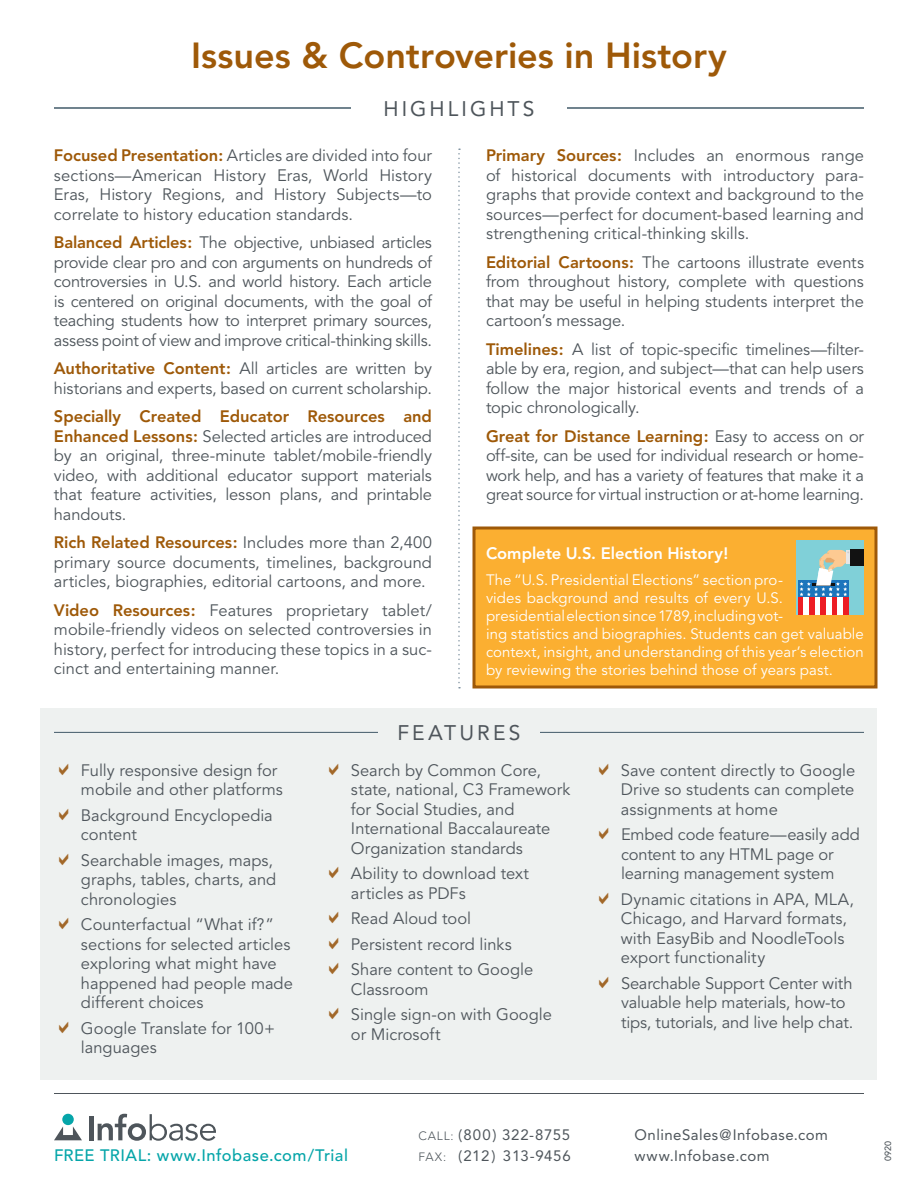
<style>
.page{position:relative;width:918px;height:1188px;background:#fff}
.page>*{position:absolute;margin:0;border:0;box-sizing:border-box;transform-origin:0 0}
.t1{font:800 36px "Avenir";color:#9e5908}
.t2{font:21px "Avenir";letter-spacing:.145em;color:#4e555b}
.t3{font:16.5px/19.5px "Avenir";color:#4e555b}
.t4{font:500 16.5px "Avenir";letter-spacing:.03em;color:#05a5a9}
.t5{font:800 16.5px "Avenir";letter-spacing:-.005em;color:#fff}
.t6{font:15px/18px "Avenir";letter-spacing:.005em;color:#fff}
.t7{font:15px "Avenir";letter-spacing:.03em;color:#4e555b}
.t8{font:500 9px "Avenir";color:#4e555b}
.s1{font-weight:800;color:#9e5908}
.s2{font-weight:300;font-size:12px}
</style>
<div class="page">
<hr style="left:54px;top:1093px;width:810px;height:1px;background:#4e555b">
<hr style="left:89px;top:1116px;width:4px;height:24px;background:#4e555b">
<svg style="left:98px;top:1114px;width:118px;height:27px"></svg>
<svg style="left:54px;top:1126px;width:28px;height:14px"></svg>
<div style="left:62px;top:1114px;width:12px;height:11px;background:#05a5a9;border-radius:50%"></div>
<svg style="left:458px;top:148px;width:2px;height:540px"></svg>
<hr style="left:54px;top:107px;width:810px;height:2px;background:#425a69">
<div style="left:351px;top:88px;width:216px;height:40px;background:#fff"></div>
<div style="left:40px;top:709px;width:838px;height:371px;background:#eef1f0"></div>
<hr style="left:54px;top:732px;width:810px;height:1px;background:#425a69">
<div style="left:378px;top:709px;width:162px;height:47px;background:#eef1f0"></div>
<div style="left:472px;top:526px;width:406px;height:162px;background:#fbaf31;border:3px solid #9e5908"></div>
<div style="left:796px;top:540px;width:68px;height:74px;background:#80d0d8"></div>
<div style="left:798px;top:581px;width:51px;height:33px;background:#1c75bc"></div>
<div style="left:850px;top:549px;width:14px;height:16px;background:#121212"></div>
<svg style="left:800px;top:550px;width:51px;height:46px"></svg>
<div style="left:798px;top:597px;width:6px;height:17px;background:#ed1d24"></div>
<div style="left:804px;top:597px;width:5px;height:17px;background:#fff"></div>
<div style="left:809px;top:597px;width:6px;height:17px;background:#ed1d24"></div>
<div style="left:815px;top:597px;width:5px;height:17px;background:#fff"></div>
<div style="left:820px;top:597px;width:6px;height:17px;background:#ed1d24"></div>
<div style="left:826px;top:597px;width:6px;height:17px;background:#fff"></div>
<div style="left:832px;top:597px;width:5px;height:17px;background:#ed1d24"></div>
<div style="left:837px;top:597px;width:6px;height:17px;background:#fff"></div>
<div style="left:843px;top:597px;width:6px;height:17px;background:#ed1d24"></div>
<h1 class="t1" style="left:191px;top:34px;width:537px">Issues &amp; Controveries in History</h1>
<p class="t2" style="left:383px;top:96px;width:152px">HIGHLIGHTS</p>
<p class="t3" style="left:54px;top:146px;width:380px;text-align:justify"><span class="s1">Focused Presentation:</span> Articles are divided into four sections—American History Eras, World History Eras, History Regions, and History Subjects—to correlate to history education standards.</p>
<p class="t3" style="left:54px;top:233px;width:380px;text-align:justify"><span class="s1">Balanced Articles:</span> The objective, unbiased articles provide clear pro and con arguments on hundreds of controversies in U.S. and world history. Each article is centered on original documents, with the goal of teaching students how to interpret primary sources, assess point of view and improve critical-thinking skills.</p>
<p class="t3" style="left:54px;top:359px;width:379px"><span class="s1">Authoritative Content:</span> All articles are written by historians and experts, based on current scholarship.</p>
<p class="t3" style="left:54px;top:407px;width:380px;text-align:justify"><span class="s1">Specially Created Educator Resources and Enhanced Lessons:</span> Selected articles are introduced by an original, three-minute tablet/mobile-friendly video, with additional educator support materials that feature activities, lesson plans, and printable handouts.</p>
<p class="t3" style="left:54px;top:533px;width:380px;text-align:justify"><span class="s1">Rich Related Resources:</span> Includes more than 2,400 primary source documents, timelines, background articles, biographies, editorial cartoons, and more.</p>
<p class="t3" style="left:54px;top:601px;width:380px;text-align:justify"><span class="s1">Video Resources:</span> Features proprietary tablet/ mobile-friendly videos on selected controversies in history, perfect for introducing these topics in a suc&shy;cinct and entertaining manner.</p>
<p class="t3" style="left:486px;top:146px;width:380px;text-align:justify"><span class="s1">Primary Sources:</span> Includes an enormous range of historical documents with introductory para&shy;graphs that provide context and background to the sources—perfect for document-based learning and strengthening critical-thinking skills.</p>
<p class="t3" style="left:486px;top:253px;width:380px;text-align:justify"><span class="s1">Editorial Cartoons:</span> The cartoons illustrate events from throughout history, complete with questions that may be useful in helping students interpret the cartoon’s message.</p>
<p class="t3" style="left:486px;top:340px;width:380px;text-align:justify"><span class="s1">Timelines:</span> A list of topic-specific timelines—filter&shy;able by era, region, and subject—that can help users follow the major historical events and trends of a topic chronologically.</p>
<p class="t3" style="left:486px;top:427px;width:379px;text-align:justify"><span class="s1">Great for Distance Learning:</span> Easy to access on or off-site, can be used for individual research or home&shy;work help, and has a variety of features that make it a great source for virtual instruction or at-home learning.</p>
<p class="t5" style="left:486px;top:544px;width:244px">Complete U.S. Election History!</p>
<p class="t6" style="left:486px;top:571px;width:380px">The “U.S. Presidential Elections” section pro-<br>vides background and results of every U.S. presidential election since 1789, including vot-<br>ing statistics and biographies. Students can get valuable context, insight, and understanding of this year’s election by reviewing the stories behind those of years past.</p>
<p class="t3" style="left:81px;top:761px;width:203px">Fully responsive design for mobile and other platforms</p>
<p class="t3" style="left:81px;top:806px;width:193px">Background Encyclopedia content</p>
<p class="t3" style="left:81px;top:851px;width:197px">Searchable images, maps, graphs, tables, charts, and chronologies</p>
<p class="t3" style="left:81px;top:915px;width:214px">Counterfactual “What if?” sections for selected articles exploring what might have happened had people made different choices</p>
<p class="t3" style="left:81px;top:1019px;width:196px">Google Translate for 100+ languages</p>
<p class="t2" style="left:397px;top:721px;width:125px">FEATURES</p>
<p class="t3" style="left:351px;top:761px;width:221px">Search by Common Core, state, national, C3 Framework for Social Studies, and<br>International Baccalaureate<br>Organization standards</p>
<p class="t3" style="left:351px;top:864px;width:180px">Ability to download text articles as PDFs</p>
<p class="t3" style="left:351px;top:906px;width:184px;line-height:25.5px">Read Aloud tool<br>Persistent record links<br>Share content to Google</p>
<p class="t3" style="left:351px;top:977px;width:202px;line-height:25.5px">Classroom<br>Single sign-on with Google</p>
<p class="t3" style="left:351px;top:1025px;width:91px">or Microsoft</p>
<p class="t3" style="left:621px;top:761px;width:236px;text-align:justify">Save content directly to Google Drive so students can complete assignments at home</p>
<p class="t3" style="left:621px;top:825px;width:240px">Embed code feature—easily add content to any HTML page or learning management system</p>
<p class="t3" style="left:621px;top:890px;width:235px">Dynamic citations in APA, MLA,<br>Chicago, and Harvard formats, with EasyBib and NoodleTools export functionality</p>
<p class="t3" style="left:621px;top:974px;width:234px">Searchable Support Center with valuable help materials, how-to tips, tutorials, and live help chat.</p>
<p class="t4" style="left:54px;top:1146px;width:295px">FREE TRIAL: www.Infobase.com/Trial</p>
<p class="t7" style="left:418px;top:1126px;width:153px"><span class="s2">CALL:</span> (800) 322-8755</p>
<p class="t7" style="left:634px;top:1126px;width:195px">OnlineSales@Infobase.com</p>
<p class="t7" style="left:418px;top:1147px;width:154px"><span class="s2">FAX:</span> (212) 313-9456</p>
<p class="t7" style="left:635px;top:1147px;width:137px">www.Infobase.com</p>
<p class="t8" style="left:883px;top:1161px;width:22px;rotate:-90deg">0920</p>
</div>
